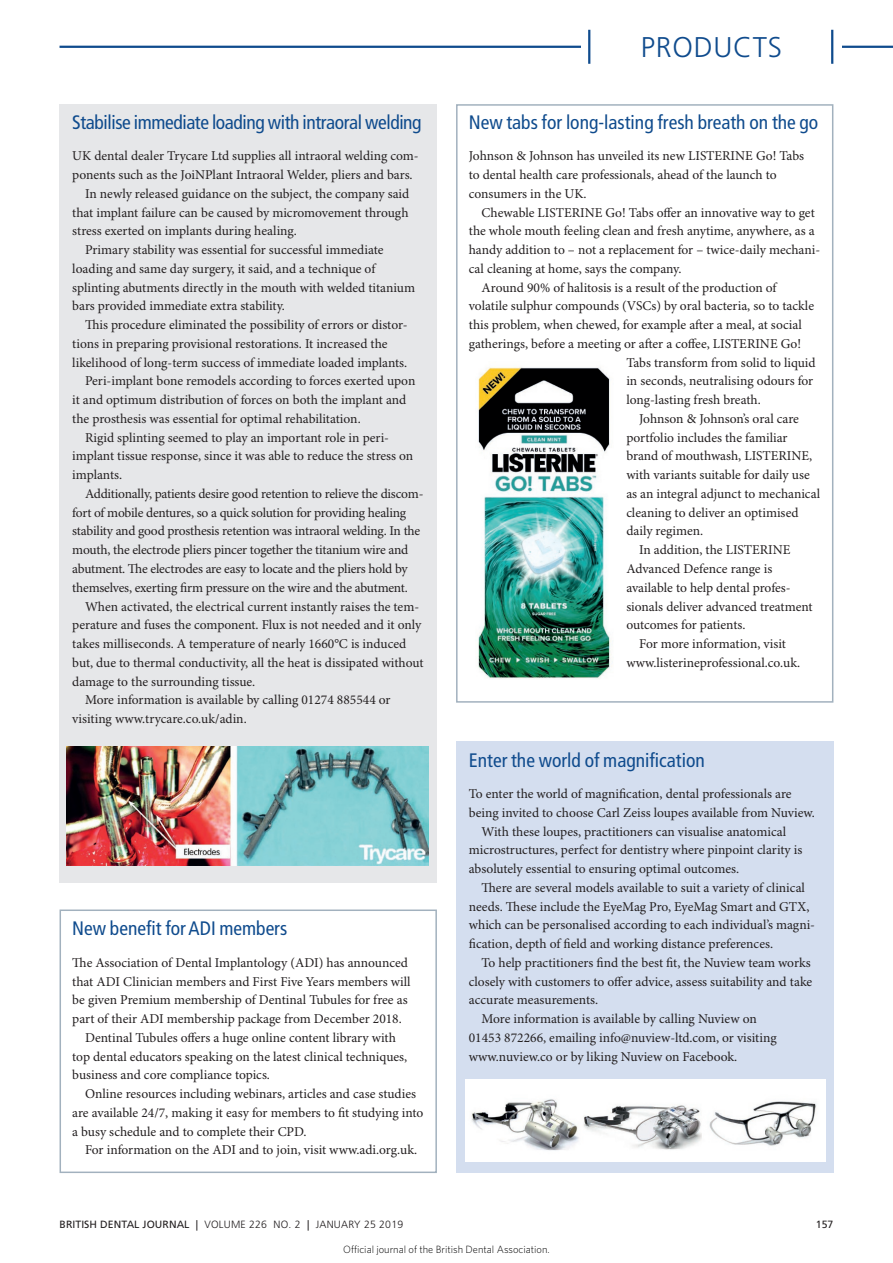
<style>
.page{position:relative;width:893px;height:1263px;background:#fff}
.page>*{position:absolute;margin:0;border:0;box-sizing:border-box;transform-origin:0 0}
.t1{font:300 28.5px "Frutiger LT Std";letter-spacing:.025em;color:#0f4b8d}
.heading___6_products{font:condensed 19.5px "Frutiger LT Std";color:#0f4b8d}
.heading___6_products-2{font:condensed 19.5px "Frutiger LT Std";letter-spacing:-.02em;color:#0f4b8d}
.body_9pt_ragged{font:13.5px/18.8px "Minion Pro";letter-spacing:-.005em;color:#231f20}
.body_9pt_ragged_1st{font:13.5px/18.8px "Minion Pro";color:#231f20}
.t2{font:300 10.5px "Frutiger LT Std";letter-spacing:.02em;color:#231f20}
.t3{font:300 10.5px "Whitney";color:#000}
.t4{font:10.5px "Frutiger LT Std";color:#231f20}
.s1{font-weight:400}
</style>
<div class="page">
<div style="left:456px;top:104px;width:377px;height:599px;border:2px solid #a2b1be"></div>
<img style="left:478px;top:367px;width:134px;height:312px">
<div style="left:60px;top:104px;width:377px;height:779px;background:#e6e7e9"></div>
<img style="left:66px;top:746px;width:362px;height:119px">
<div style="left:456px;top:742px;width:377px;height:431px;background:#d4deef"></div>
<div style="left:466px;top:1079px;width:360px;height:83px;background:#fff"></div>
<img style="left:471px;top:1099px;width:346px;height:52px">
<div style="left:60px;top:909px;width:377px;height:264px;border:2px solid #a2b1be"></div>
<hr style="left:60px;top:46px;width:833px;height:2px;background:#0f4b8d">
<div style="left:581px;top:30px;width:261px;height:34px;background:#fff"></div>
<hr style="left:831px;top:30px;width:2px;height:34px;background:#0f4b8d">
<hr style="left:588px;top:30px;width:2px;height:34px;background:#0f4b8d">
<p class="heading___6_products-2" style="left:72px;top:111px;width:351px">Stabilise immediate loading with intraoral welding</p>
<p class="body_9pt_ragged_1st" style="left:72px;top:147px;width:348px">UK dental dealer Trycare Ltd supplies all intraoral welding com&shy;ponents such as the JoiNPlant Intraoral Welder, pliers and bars.</p>
<p class="body_9pt_ragged" style="left:72px;top:185px;width:338px;text-align:justify;text-indent:13px">In newly released guidance on the subject, the company said that implant failure can be caused by micromovement through stress exerted on implants during healing.</p>
<p class="body_9pt_ragged" style="left:72px;top:241px;width:344px;text-indent:13px">Primary stability was essential for successful immediate loading and same day surgery, it said, and a technique of splinting abutments directly in the mouth with welded titanium bars provided immediate extra stability.</p>
<p class="body_9pt_ragged" style="left:72px;top:316px;width:337px;text-indent:13px">This procedure eliminated the possibility of errors or distor&shy;tions in preparing provisional restorations. It increased the likelihood of long-term success of immediate loaded implants.</p>
<p class="body_9pt_ragged" style="left:72px;top:372px;width:345px;text-indent:13px">Peri-implant bone remodels according to forces exerted upon it and optimum distribution of forces on both the implant and the prosthesis was essential for optimal rehabilitation.</p>
<p class="body_9pt_ragged" style="left:72px;top:429px;width:342px;text-indent:13px">Rigid splinting seemed to play an important role in peri&shy;implant tissue response, since it was able to reduce the stress on implants.</p>
<p class="body_9pt_ragged" style="left:72px;top:485px;width:353px;text-indent:13px">Additionally, patients desire good retention to relieve the discom&shy;fort of mobile dentures, so a quick solution for providing healing stability and good prosthesis retention was intraoral welding. In the mouth, the electrode pliers pincer together the titanium wire and abutment. The electrodes are easy to locate and the pliers hold by themselves, exerting firm pressure on the wire and the abutment.</p>
<p class="body_9pt_ragged" style="left:72px;top:597px;width:353px;text-indent:13px">When activated, the electrical current instantly raises the tem&shy;perature and fuses the component. Flux is not needed and it only takes milliseconds. A temperature of nearly 1660°C is induced but, due to thermal conductivity, all the heat is dissipated without damage to the surrounding tissue.</p>
<p class="body_9pt_ragged" style="left:72px;top:691px;width:320px;text-indent:13px">More information is available by calling 01274 885544 or visiting www.trycare.co.uk/adin.</p>
<p class="heading___6_products" style="left:72px;top:917px;width:217px">New benefit for ADI members</p>
<p class="body_9pt_ragged_1st" style="left:72px;top:954px;width:340px">The Association of Dental Implantology (ADI) has announced that ADI Clinician members and First Five Years members will be given Premium membership of Dentinal Tubules for free as part of their ADI membership package from December 2018.</p>
<p class="body_9pt_ragged" style="left:72px;top:1029px;width:336px;text-indent:13px">Dentinal Tubules offers a huge online content library with top dental educators speaking on the latest clinical techniques, business and core compliance topics.</p>
<p class="body_9pt_ragged" style="left:72px;top:1085px;width:353px;text-indent:13px">Online resources including webinars, articles and case studies are available 24/7, making it easy for members to fit studying into a busy schedule and to complete their CPD.</p>
<p class="body_9pt_ragged" style="left:85px;top:1141px;width:334px">For information on the ADI and to join, visit www.adi.org.uk.</p>
<h1 class="t1" style="left:641px;top:31px;width:143px">PRODUCTS</h1>
<p class="heading___6_products" style="left:469px;top:111px;width:351px">New tabs for long-lasting fresh breath on the go</p>
<p class="body_9pt_ragged_1st" style="left:469px;top:147px;width:337px">Johnson &amp; Johnson has unveiled its new LISTERINE Go! Tabs to dental health care professionals, ahead of the launch to consumers in the UK.</p>
<p class="body_9pt_ragged" style="left:469px;top:204px;width:353px;text-indent:13px">Chewable LISTERINE Go! Tabs offer an innovative way to get the whole mouth feeling clean and fresh anytime, anywhere, as a handy addition to – not a replacement for – twice-daily mechani&shy;cal cleaning at home, says the company.</p>
<p class="body_9pt_ragged" style="left:482px;top:279px;width:297px">Around 90% of halitosis is a result of the production of</p>
<p class="body_9pt_ragged" style="left:469px;top:297px;width:347px">volatile sulphur compounds (VSCs) by oral bacteria, so to tackle</p>
<p class="body_9pt_ragged" style="left:469px;top:316px;width:334px">this problem, when chewed, for example after a meal, at social</p>
<p class="body_9pt_ragged" style="left:469px;top:335px;width:334px">gatherings, before a meeting or after a coffee, LISTERINE Go!</p>
<p class="body_9pt_ragged" style="left:626px;top:354px;width:191px">Tabs transform from solid to liquid</p>
<p class="body_9pt_ragged" style="left:626px;top:372px;width:188px">in seconds, neutralising odours for</p>
<p class="body_9pt_ragged" style="left:626px;top:391px;width:136px">long-lasting fresh breath.</p>
<p class="body_9pt_ragged" style="left:626px;top:410px;width:195px;text-indent:13px">Johnson &amp; Johnson’s oral care portfolio includes the familiar brand of mouthwash, LISTERINE, with variants suitable for daily use as an integral adjunct to mechanical cleaning to deliver an optimised daily regimen.</p>
<p class="body_9pt_ragged" style="left:626px;top:541px;width:188px;text-indent:13px">In addition, the LISTERINE<br>Advanced Defence range is available to help dental profes&shy;sionals deliver advanced treatment outcomes for patients.</p>
<p class="body_9pt_ragged" style="left:626px;top:635px;width:175px;text-align:center">For more information, visit www.listerineprofessional.co.uk.</p>
<p class="heading___6_products" style="left:469px;top:748px;width:237px">Enter the world of magnification</p>
<p class="body_9pt_ragged_1st" style="left:469px;top:785px;width:348px">To enter the world of magnification, dental professionals are being invited to choose Carl Zeiss loupes available from Nuview.</p>
<p class="body_9pt_ragged" style="left:469px;top:822px;width:335px;text-indent:13px">With these loupes, practitioners can visualise anatomical microstructures, perfect for dentistry where pinpoint clarity is absolutely essential to ensuring optimal outcomes.</p>
<p class="body_9pt_ragged" style="left:469px;top:879px;width:348px;text-indent:13px">There are several models available to suit a variety of clinical needs. These include the EyeMag Pro, EyeMag Smart and GTX, which can be personalised according to each individual’s magni&shy;fication, depth of field and working distance preferences.</p>
<p class="body_9pt_ragged" style="left:469px;top:954px;width:345px;text-indent:13px">To help practitioners find the best fit, the Nuview team works closely with customers to offer advice, assess suitability and take accurate measurements.</p>
<p class="body_9pt_ragged" style="left:469px;top:1010px;width:309px;text-indent:13px">More information is available by calling Nuview on<br>01453 872266, emailing info@nuview-ltd.com, or visiting www.nuview.co or by liking Nuview on Facebook.</p>
<p class="t2" style="left:60px;top:1219px;width:345px"><span class="s1">BRITISH DENTAL JOURNAL |</span> VOLUME 226 NO. 2 <span class="s1">|</span> JANUARY 25 2019</p>
<p class="t4" style="left:816px;top:1218px;width:19px">157</p>
<p class="t3" style="left:343px;top:1243px;width:208px">Official journal of the British Dental Association.</p>
</div>
